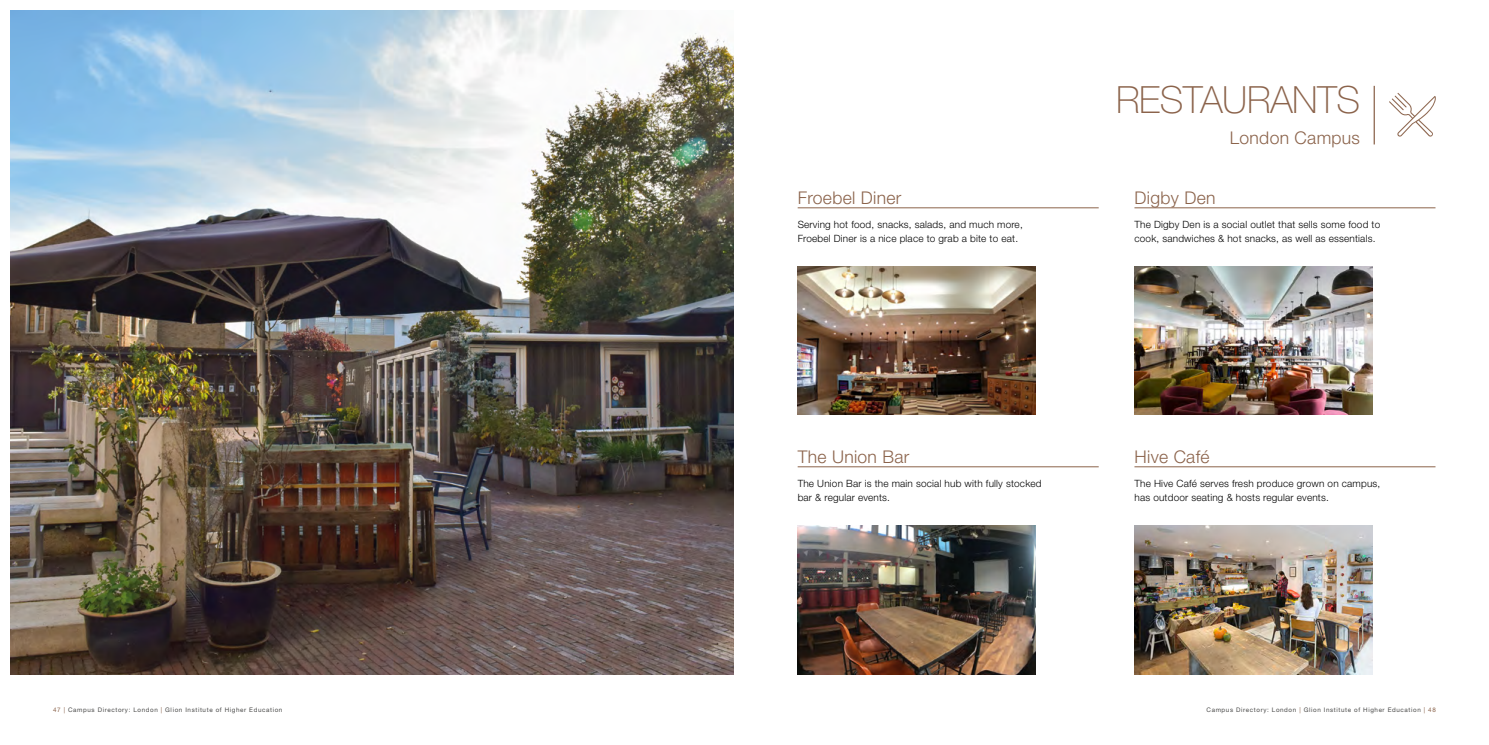
<style>
.page{position:relative;width:1489px;height:745px;background:#fff}
.page>*{position:absolute;margin:0;border:0;box-sizing:border-box;transform-origin:0 0}
.t1{font:100 37.5px "Helvetica Neue LT Pro";letter-spacing:-.01em;color:#8b634b}
.t2{font:300 17.5px "Helvetica Neue LT Pro";letter-spacing:.02em;color:#8b634b}
.t3{font:300 10px/13.8px "Helvetica Neue LT Pro";letter-spacing:.02em;color:#000}
.t4{font:6.25px "Helvetica Neue LT Pro";letter-spacing:.1em;color:#4a4a49}
.s1{color:#8b634b}
</style>
<div class="page">
<hr style="left:797px;top:466px;width:301px;height:1px;background:#8b634b">
<img style="left:798px;top:525px;width:237px;height:148px">
<hr style="left:797px;top:207px;width:301px;height:1px;background:#8b634b">
<img style="left:797px;top:267px;width:238px;height:147px">
<hr style="left:1134px;top:207px;width:301px;height:1px;background:#8b634b">
<img style="left:1134px;top:267px;width:238px;height:147px">
<hr style="left:1134px;top:466px;width:301px;height:1px;background:#8b634b">
<img style="left:1134px;top:525px;width:238px;height:148px">
<img style="left:11px;top:11px;width:722px;height:662px">
<svg style="left:1389px;top:93px;width:46px;height:43px"></svg>
<hr style="left:1373px;top:86px;width:1px;height:58px;background:#8b634b">
<h2 class="t2" style="left:797px;top:187px;width:105px">Froebel Diner</h2>
<p class="t3" style="left:797px;top:218px;width:226px">Serving hot food, snacks, salads, and much more,<br>Froebel Diner is a nice place to grab a bite to eat.</p>
<h1 class="t1" style="left:1115px;top:78px;width:245px">RESTAURANTS</h1>
<h2 class="t2" style="left:1229px;top:127px;width:132px">London Campus</h2>
<h2 class="t2" style="left:1134px;top:187px;width:82px">Digby Den</h2>
<p class="t3" style="left:1134px;top:218px;width:247px">The Digby Den is a social outlet that sells some food to cook, sandwiches &amp; hot snacks, as well as essentials.</p>
<h2 class="t2" style="left:797px;top:446px;width:113px">The Union Bar</h2>
<p class="t3" style="left:797px;top:476px;width:245px">The Union Bar is the main social hub with fully stocked bar &amp; regular events.</p>
<h2 class="t2" style="left:1134px;top:446px;width:77px">Hive Café</h2>
<p class="t3" style="left:1134px;top:476px;width:247px">The Hive Café serves fresh produce grown on campus, has outdoor seating &amp; hosts regular events.</p>
<p class="t4" style="left:53px;top:705px;width:231px"><span class="s1">47 |</span> Campus Directory: London <span class="s1">|</span> Glion Institute of Higher Education</p>
<p class="t4" style="left:1206px;top:705px;width:231px">Campus Directory: London <span class="s1">|</span> Glion Institute of Higher Education <span class="s1">| 48</span></p>
</div>
